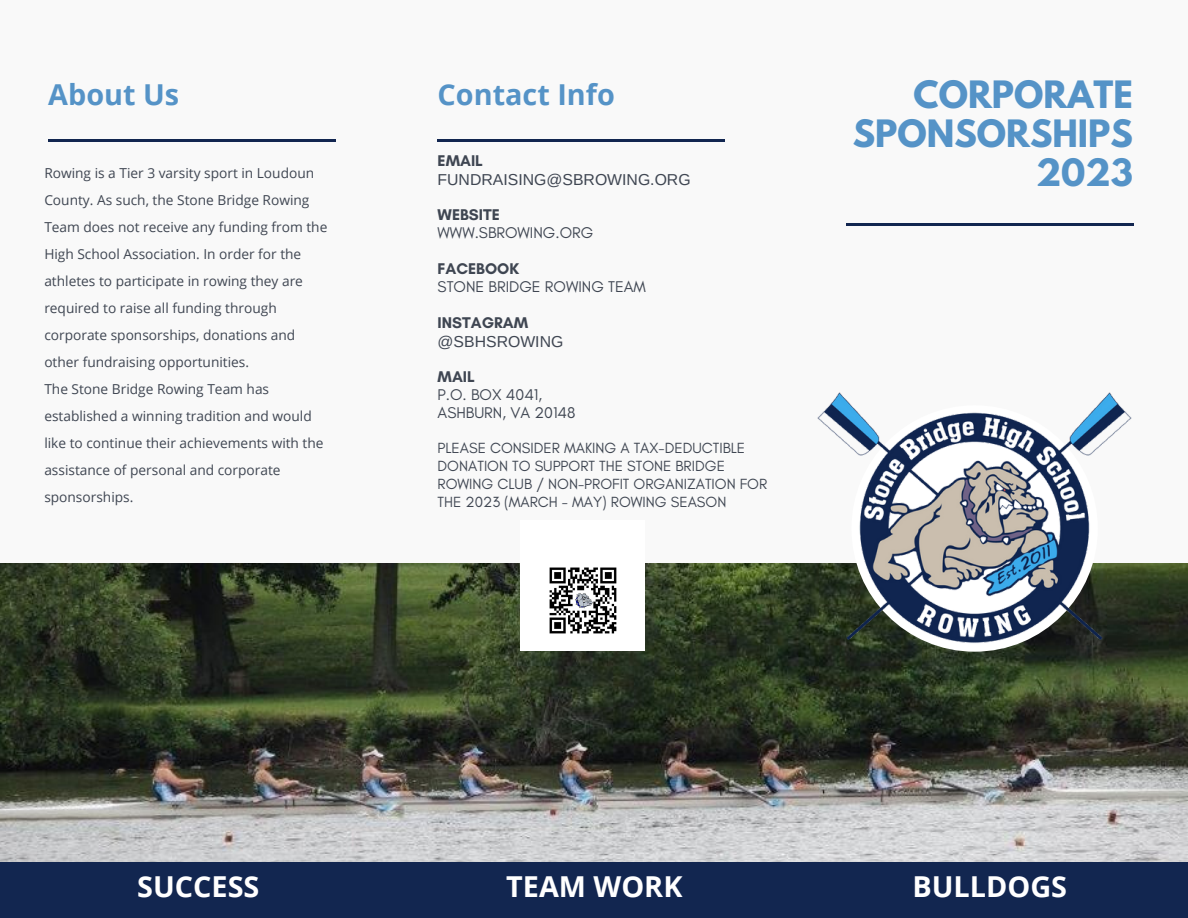
<style>
.page{position:relative;width:1188px;height:918px;background:#f9f9f9}
.page>*{position:absolute;margin:0;border:0;box-sizing:border-box;transform-origin:0 0}
.t1{font:700 33.45px/39.3px "League Spartan";color:#5593c7;text-align:right}
.t2{font:700 28.8px "Open Sans";color:#fff}
.t3{font:700 28.8px "Open Sans";color:#5593c7}
.t4{font:15.75px/18px "Glacial Indifference";color:#3f4652}
.t5{font:15.75px "Arimo";color:#3f4652}
.t6{font:700 15.75px "Glacial Indifference";color:#3f4652}
.t7{font:15px/18px "Glacial Indifference";color:#3f4652}
.t8{font:13.65px/27px "Open Sans";color:#3f4652}
</style>
<div class="page">
<hr style="left:438px;top:139px;width:287px;height:3px;background:#122650">
<hr style="left:846px;top:224px;width:288px;height:2px;background:#122650">
<img style="left:0;top:563px;width:1188px;height:299px">
<img style="left:732px;top:392px;width:456px;height:314px">
<hr style="left:48px;top:139px;width:287px;height:3px;background:#122650">
<div style="left:0;top:862px;width:1188px;height:56px;background:#122650"></div>
<div style="left:520px;top:521px;width:125px;height:130px;background:#fff"></div>
<img style="left:549px;top:567px;width:68px;height:67px">
<h2 class="t3" style="left:48px;top:74px;width:132px">About Us</h2>
<h2 class="t3" style="left:438px;top:74px;width:179px">Contact Info</h2>
<h1 class="t1" style="left:853px;top:79px;width:282px">CORPORATE<br>SPONSORSHIPS<br>2023</h1>
<p class="t6" style="left:438px;top:151px;width:47px">EMAIL</p>
<p class="t5" style="left:438px;top:170px;width:255px">FUNDRAISING@SBROWING.ORG</p>
<p class="t6" style="left:438px;top:205px;width:64px">WEBSITE</p>
<p class="t4" style="left:438px;top:223px;width:157px">WWW.SBROWING.ORG</p>
<p class="t6" style="left:438px;top:259px;width:83px">FACEBOOK</p>
<p class="t4" style="left:438px;top:277px;width:210px">STONE BRIDGE ROWING TEAM</p>
<p class="t6" style="left:438px;top:313px;width:92px">INSTAGRAM</p>
<p class="t5" style="left:438px;top:332px;width:127px">@SBHSROWING</p>
<p class="t6" style="left:438px;top:367px;width:39px">MAIL</p>
<p class="t4" style="left:438px;top:385px;width:139px">P.O. BOX 4041,<br>ASHBURN, VA 20148</p>
<p class="t7" style="left:438px;top:439px;width:331px">PLEASE CONSIDER MAKING A TAX-DEDUCTIBLE DONATION TO SUPPORT THE STONE BRIDGE ROWING CLUB / NON-PROFIT ORGANIZATION FOR THE 2023 (MARCH - MAY) ROWING SEASON</p>
<p class="t8" style="left:44px;top:160px;width:285px">Rowing is a Tier 3 varsity sport in Loudoun County. As such, the Stone Bridge Rowing Team does not receive any funding from the High School Association. In order for the athletes to participate in rowing they are required to raise all funding through corporate sponsorships, donations and other fundraising opportunities.<br>The Stone Bridge Rowing Team has established a winning tradition and would like to continue their achievements with the assistance of personal and corporate sponsorships.</p>
<h2 class="t2" style="left:137px;top:866px;width:124px">SUCCESS</h2>
<h2 class="t2" style="left:506px;top:866px;width:178px">TEAM WORK</h2>
<h2 class="t2" style="left:912px;top:866px;width:156px">BULLDOGS</h2>
</div>
